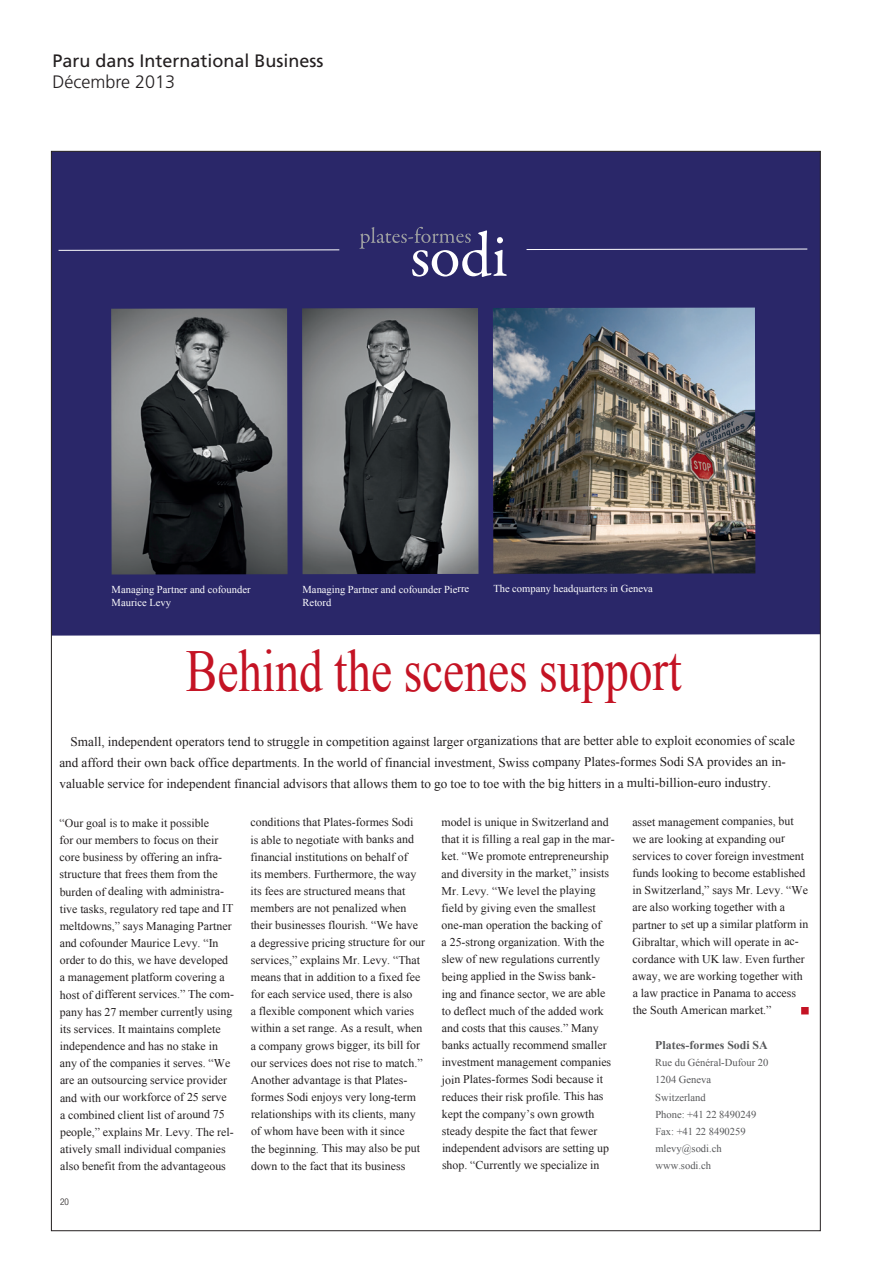
<style>
.page{position:relative;width:893px;height:1263px;background:#fff}
.page>*{position:absolute;margin:0;border:0;box-sizing:border-box;transform-origin:0 0}
.t1{font:59.4px "Times New Roman";color:#c41324;scale:.8 1}
.t2{font:18px "Frutiger LT";color:#231f20}
.t3{font:300 18px "Frutiger LT";color:#231f20}
.t4{font:13.2px/21.1px "Times New Roman";color:#231f20}
.t5{font:11.85px/17.1px "Times New Roman";color:#231f20}
.t6{font:700 11.85px "Times New Roman";color:#57585a}
.t7{font:10.5px/13.4px "Times New Roman";color:#fff}
.t8{font:10.5px/17.2px "Times New Roman";color:#57585a}
.t9{font:300 condensed 9.3px "Helvetica Neue LT Com";color:#231f20}
</style>
<div class="page">
<div style="left:53px;top:153px;width:766px;height:483px;background:#2a2769"></div>
<div style="left:801px;top:1007px;width:8px;height:7px;background:#c41324"></div>
<div style="left:339px;top:208px;width:188px;height:83px;background:#2a2769"></div>
<svg style="left:58px;top:227px;width:750px;height:50px"></svg>
<img style="left:302px;top:308px;width:176px;height:266px">
<img style="left:111px;top:308px;width:177px;height:266px">
<img style="left:493px;top:308px;width:262px;height:266px">
<h2 class="t2" style="left:52px;top:50px;width:273px">Paru dans International Business</h2>
<h2 class="t3" style="left:52px;top:72px;width:124px">Décembre 2013</h2>
<p class="t7" style="left:112px;top:583px;width:140px">Managing Partner and cofounder<br>Maurice Levy</p>
<p class="t7" style="left:303px;top:582px;width:168px">Managing Partner and cofounder Pierre<br>Retord</p>
<p class="t7" style="left:493px;top:582px;width:161px">The company headquarters in Geneva</p>
<h1 class="t1" style="left:186px;top:631px;width:621px">Behind the scenes support</h1>
<p class="t4" style="left:59px;top:730px;width:737px;text-indent:11px">small, independent operators tend to struggle in competition against larger organizations that are better able to exploit economies of scale and afford their own back office departments. in the world of financial investment, swiss company Plates-formes sodi sA provides an in&shy;valuable service for independent financial advisors that allows them to go toe to toe with the big hitters in a multi-billion-euro industry.</p>
<p class="t5" style="left:60px;top:814px;width:176px">“Our goal is to make it possible<br>for our members to focus on their core business by offering an infra&shy;structure that frees them from the burden of dealing with administra&shy;tive tasks, regulatory red tape and iT meltdowns,” says Managing Partner and cofounder Maurice Levy. “in order to do this, we have developed a management platform covering a host of different services.” The com&shy;pany has 27 member currently using its services. it maintains complete independence and has no stake in any of the companies it serves. “We are an outsourcing service provider and with our workforce of 25 serve a combined client list of around 75 people,” explains Mr. Levy. The rel&shy;atively small individual companies also benefit from the advantageous</p>
<p class="t5" style="left:250px;top:814px;width:176px">conditions that Plates-formes sodi<br>is able to negotiate with banks and financial institutions on behalf of<br>its members. Furthermore, the way its fees are structured means that members are not penalized when their businesses flourish. “We have a degressive pricing structure for our services,” explains Mr. Levy. “That means that in addition to a fixed fee for each service used, there is also<br>a flexible component which varies within a set range. As a result, when a company grows bigger, its bill for our services does not rise to match.” Another advantage is that Plates&shy;formes sodi enjoys very long-term relationships with its clients, many of whom have been with it since<br>the beginning. This may also be put down to the fact that its business</p>
<p class="t5" style="left:441px;top:813px;width:175px">model is unique in switzerland and that it is filling a real gap in the mar&shy;ket. “We promote entrepreneurship and diversity in the market,” insists Mr. Levy. “We level the playing field by giving even the smallest one-man operation the backing of<br>a 25-strong organization. With the slew of new regulations currently being applied in the swiss bank-<br>ing and finance sector, we are able to deflect much of the added work and costs that this causes.” Many banks actually recommend smaller investment management companies join Plates-formes sodi because it reduces their risk profile. This has kept the company’s own growth steady despite the fact that fewer independent advisors are setting up shop. “Currently we specialize in</p>
<p class="t5" style="left:632px;top:813px;width:178px">asset management companies, but we are looking at expanding our services to cover foreign investment funds looking to become established in switzerland,” says Mr. Levy. “We are also working together with a partner to set up a similar platform in Gibraltar, which will operate in ac&shy;cordance with uK law. even further away, we are working together with a law practice in Panama to access the south American market.”</p>
<p class="t6" style="left:655px;top:1037px;width:114px">Plates-formes Sodi SA</p>
<p class="t8" style="left:655px;top:1054px;width:115px">Rue du Général-Dufour 20<br>1204 Geneva<br>switzerland<br>Phone: +41 22 8490249<br>Fax: +41 22 8490259 mlevy@sodi.ch www.sodi.ch</p>
<p class="t9" style="left:60px;top:1196px;width:10px">20</p>
</div>
